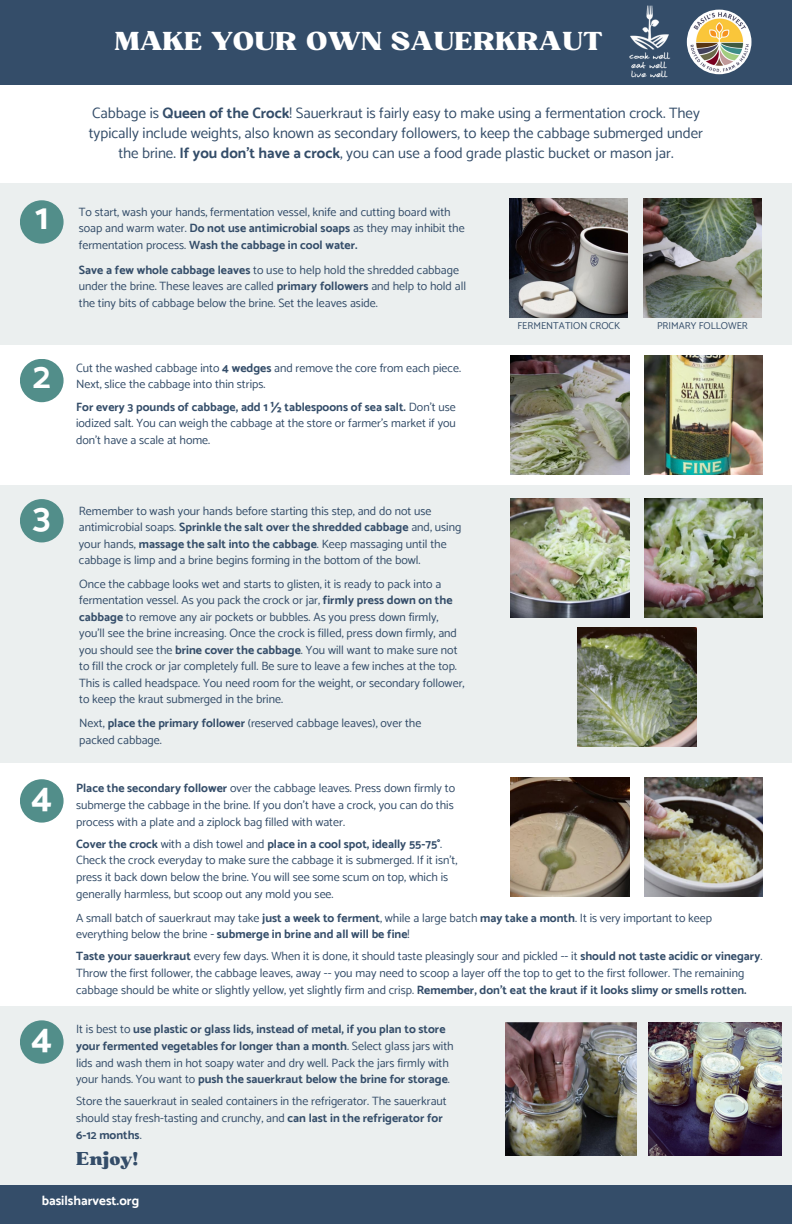
<style>
.page{position:relative;width:792px;height:1224px;background:#fff}
.page>*{position:absolute;margin:0;border:0;box-sizing:border-box;transform-origin:0 0}
.t1{font:700 36.6px "Catamaran";color:#fff}
.t2{font:25px "Bugaki";color:#fff}
.t3{font:18px "Bugaki";color:#344d69}
.t4{font:15px/20.2px "Catamaran";color:#344d69;text-align:center}
.t5{font:700 13.2px "Catamaran";color:#fff}
.t6{font:12px/16.5px "Catamaran";color:#344d69}
.t7{font:700 12px/16.7px "Catamaran";color:#344d69}
.t8{font:10px "Catamaran";color:#344d69}
.s1{font-weight:700}
.s2{font-weight:400}
</style>
<div class="page">
<div style="left:0;top:1006px;width:792px;height:218px;background:#ebefef"></div>
<div style="left:0;top:1185px;width:792px;height:39px;background:#344d69"></div>
<div style="left:0;top:0;width:792px;height:85px;background:#344d69"></div>
<img style="left:648px;top:1023px;width:133px;height:133px">
<div style="left:0;top:184px;width:792px;height:161px;background:#ebefef"></div>
<img style="left:643px;top:199px;width:119px;height:118px">
<img style="left:509px;top:199px;width:119px;height:118px">
<div style="left:20px;top:359px;width:44px;height:43px;background:#528e8a;border-radius:50%"></div>
<div style="left:20px;top:200px;width:44px;height:44px;background:#528e8a;border-radius:50%"></div>
<div style="left:0;top:486px;width:792px;height:277px;background:#ebefef"></div>
<div style="left:20px;top:499px;width:44px;height:43px;background:#528e8a;border-radius:50%"></div>
<div style="left:20px;top:779px;width:44px;height:44px;background:#528e8a;border-radius:50%"></div>
<img style="left:506px;top:1023px;width:131px;height:133px">
<img style="left:644px;top:356px;width:119px;height:118px">
<img style="left:511px;top:356px;width:118px;height:118px">
<img style="left:644px;top:499px;width:119px;height:118px">
<img style="left:511px;top:499px;width:118px;height:118px">
<img style="left:578px;top:628px;width:118px;height:118px">
<img style="left:644px;top:778px;width:119px;height:118px">
<img style="left:511px;top:778px;width:118px;height:118px">
<div style="left:20px;top:1020px;width:44px;height:44px;background:#528e8a;border-radius:50%"></div>
<img style="left:687px;top:10px;width:65px;height:64px;border-radius:50%">
<img style="left:629px;top:5px;width:42px;height:73px">
<h1 class="t2" style="left:114px;top:25px;width:490px">MAKE YOUR OWN SAUERKRAUT</h1>
<p class="t4" style="left:89px;top:102px;width:616px">Cabbage is <span class="s1">Queen of the Crock</span>! Sauerkraut is fairly easy to make using a fermentation crock. They typically include weights, also known as secondary followers, to keep the cabbage submerged under the brine. <span class="s1">If you don’t have a crock</span>, you can use a food grade plastic bucket or mason jar.</p>
<h3 class="t1" style="left:35px;top:195px;width:15px">1</h3>
<p class="t6" style="left:79px;top:203px;width:387px">To start, wash your hands, fermentation vessel, knife and cutting board with soap and warm water. <span class="s1">Do not use antimicrobial soaps</span> as they may inhibit the fermentation process. <span class="s1">Wash the cabbage in cool water.</span></p>
<h5 class="t6" style="left:79px;top:261px;width:389px"><span class="s1">Save a few whole cabbage leaves</span> to use to help hold the shredded cabbage under the brine. These leaves are called <span class="s1">primary followers</span> and help to hold all the tiny bits of cabbage below the brine. Set the leaves aside.</h5>
<p class="t1" style="left:33px;top:354px;width:19px">2</p>
<p class="t6" style="left:76px;top:359px;width:386px">Cut the washed cabbage into <span class="s1">4 wedges</span> and remove the core from each piece.<br>Next, slice the cabbage into thin strips.</p>
<p class="t6" style="left:76px;top:398px;width:381px;text-align:justify"><span class="s1">For every 3 pounds of cabbage, add 1 ½ tablespoons of sea salt.</span> Don’t use iodized salt. You can weigh the cabbage at the store or farmer’s market if you don’t have a scale at home.</p>
<p class="t1" style="left:33px;top:495px;width:19px">3</p>
<p class="t6" style="left:79px;top:502px;width:384px">Remember to wash your hands before starting this step, and do not use antimicrobial soaps. <span class="s1">Sprinkle the salt over the shredded cabbage</span> and, using your hands, <span class="s1">massage the salt into the cabbage</span>. Keep massaging until the cabbage is limp and a brine begins forming in the bottom of the bowl.</p>
<h5 class="t6" style="left:79px;top:576px;width:387px">Once the cabbage looks wet and starts to glisten, it is ready to pack into a fermentation vessel. As you pack the crock or jar, <span class="s1">firmly press down on the cabbage</span> to remove any air pockets or bubbles. As you press down firmly, you’ll see the brine increasing. Once the crock is filled, press down firmly, and you should see the <span class="s1">brine cover the cabbage</span>. You will want to make sure not to fill the crock or jar completely full. Be sure to leave a few inches at the top.<br>This is called headspace. You need room for the weight, or secondary follower, to keep the kraut submerged in the brine.</h5>
<h5 class="t6" style="left:79px;top:715px;width:344px">Next, <span class="s1">place the primary follower</span> (reserved cabbage leaves), over the packed cabbage.</h5>
<h5 class="t8" style="left:517px;top:319px;width:104px">FERMENTATION CROCK</h5>
<h5 class="t8" style="left:657px;top:319px;width:92px">PRIMARY FOLLOWER</h5>
<p class="t1" style="left:31px;top:775px;width:22px">4</p>
<p class="t6" style="left:76px;top:780px;width:380px;text-align:justify"><span class="s1">Place the secondary follower</span> over the cabbage leaves. Press down firmly to submerge the cabbage in the brine. If you don’t have a crock, you can do this process with a plate and a ziplock bag filled with water.</p>
<p class="t6" style="left:76px;top:835px;width:383px"><span class="s1">Cover the crock</span> with a dish towel and <span class="s1">place in a cool spot, ideally 55-75°</span>.<br>Check the crock everyday to make sure the cabbage it is submerged. If it isn’t, press it back down below the brine. You will see some scum on top, which is generally harmless, but scoop out any mold you see.</p>
<h5 class="t6" style="left:76px;top:909px;width:638px">A small batch of sauerkraut may take <span class="s1">just a week to ferment</span>, while a large batch <span class="s1">may take a month</span>. It is very important to keep everything below the brine - <span class="s1">submerge in brine and all will be fine</span>!</h5>
<h5 class="t6" style="left:76px;top:948px;width:688px"><span class="s1">Taste your sauerkraut</span> every few days. When it is done, it should taste pleasingly sour and pickled -- it <span class="s1">should not taste acidic or vinegary</span>.<br>Throw the first follower, the cabbage leaves, away -- you may need to scoop a layer off the top to get to the first follower. The remaining cabbage should be white or slightly yellow, yet slightly firm and crisp. <span class="s1">Remember, don’t eat the kraut if it looks slimy or smells rotten.</span></h5>
<p class="t1" style="left:31px;top:1016px;width:22px">4</p>
<p class="t7" style="left:76px;top:1021px;width:379px"><span class="s2">It is best to</span> use plastic or glass lids, instead of metal, if you plan to store your fermented vegetables for longer than a month<span class="s2">. Select glass jars with lids and wash them in hot soapy water and dry well. Pack the jars firmly with your hands. You want to</span> push the sauerkraut below the brine for storage<span class="s2">.</span></p>
<p class="t6" style="left:76px;top:1093px;width:372px">Store the sauerkraut in sealed containers in the refrigerator. The sauerkraut should stay fresh-tasting and crunchy, and <span class="s1">can last in the refrigerator for<br>6-12 months</span>.</p>
<p class="t3" style="left:76px;top:1147px;width:64px">Enjoy!</p>
<p class="t5" style="left:42px;top:1193px;width:99px">basilsharvest.org</p>
</div>
